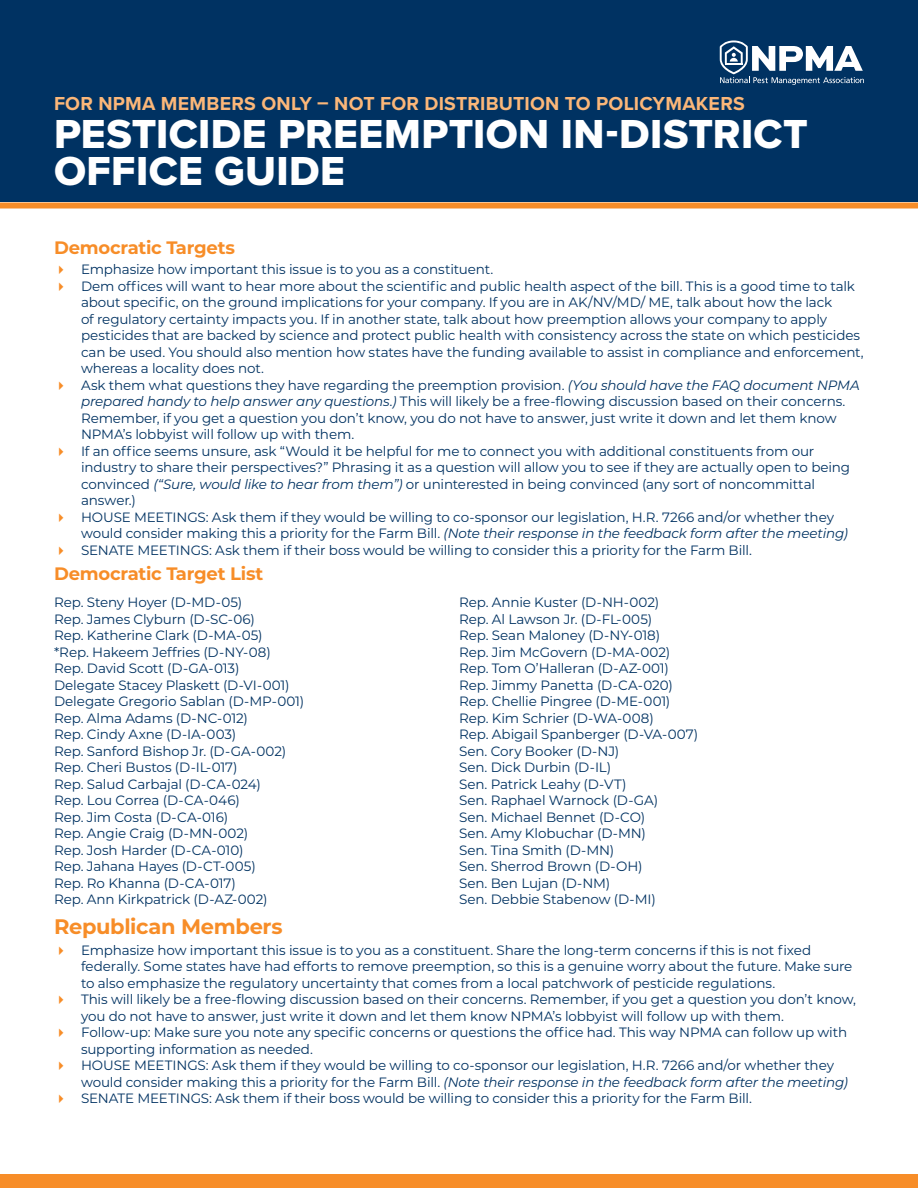
<style>
.page{position:relative;width:918px;height:1188px;background:#fff}
.page>*{position:absolute;margin:0;border:0;box-sizing:border-box;transform-origin:0 0}
.Subtitle{font:42px/37.5px "Proxima Nova Extrabld";letter-spacing:.01em;color:#fff}
.t1{font:700 21px "Montserrat";letter-spacing:-.015em;color:#f78d28}
.Subtitle-2{font:700 19.5px "Proxima Nova";letter-spacing:.01em;color:#fbb779}
.t2{font:700 18px "Montserrat";letter-spacing:-.015em;color:#f78d28}
.BODY{font:13.5px/16.5px "Montserrat";letter-spacing:-.01em;color:#003262}
.s1{font-style:italic}
</style>
<div class="page">
<div style="left:0;top:0;width:918px;height:202px;background:#003262"></div>
<div style="left:0;top:202px;width:918px;height:6px;background:#f78d28"></div>
<div style="left:0;top:1174px;width:918px;height:14px;background:#f78d28"></div>
<svg style="left:720px;top:40px;width:144px;height:45px"></svg>
<p class="Subtitle-2" style="left:54px;top:89px;width:692px">FOR NPMA MEMBERS ONLY – NOT FOR DISTRIBUTION TO POLICYMAKERS</p>
<p class="Subtitle" style="left:54px;top:115px;width:755px">PESTICIDE PREEMPTION IN-DISTRICT<br>OFFICE GUIDE</p>
<p class="t2" style="left:54px;top:234px;width:183px">Democratic Targets</p>
<p class="BODY" style="left:81px;top:261px;width:414px">Emphasize how important this issue is to you as a constituent.</p>
<p class="BODY" style="left:81px;top:277px;width:784px">Dem offices will want to hear more about the scientific and public health aspect of the bill. This is a good time to talk about specific, on the ground implications for your company. If you are in AK/NV/MD/ ME, talk about how the lack<br>of regulatory certainty impacts you. If in another state, talk about how preemption allows your company to apply pesticides that are backed by science and protect public health with consistency across the state on which pesticides can be used. You should also mention how states have the funding available to assist in compliance and enforcement, whereas a locality does not.</p>
<p class="BODY" style="left:81px;top:376px;width:780px">Ask them what questions they have regarding the preemption provision. <span class="s1">(You should have the FAQ document NPMA prepared handy to help answer any questions.)</span> This will likely be a free-flowing discussion based on their concerns.<br>Remember, if you get a question you don’t know, you do not have to answer, just write it down and let them know NPMA’s lobbyist will follow up with them.</p>
<p class="BODY" style="left:81px;top:442px;width:771px">If an office seems unsure, ask “Would it be helpful for me to connect you with additional constituents from our industry to share their perspectives?” Phrasing it as a question will allow you to see if they are actually open to being convinced <span class="s1">(“Sure, would like to hear from them”)</span> or uninterested in being convinced (any sort of noncommittal answer.)</p>
<p class="BODY" style="left:81px;top:508px;width:768px">HOUSE MEETINGS: Ask them if they would be willing to co-sponsor our legislation, H.R. 7266 and/or whether they would consider making this a priority for the Farm Bill. <span class="s1">(Note their response in the feedback form after the meeting)</span></p>
<p class="BODY" style="left:81px;top:541px;width:673px">SENATE MEETINGS: Ask them if their boss would be willing to consider this a priority for the Farm Bill.</p>
<p class="t2" style="left:54px;top:561px;width:211px">Democratic Target List</p>
<p class="BODY" style="left:54px;top:594px;width:252px">Rep. Steny Hoyer (D-MD-05)<br>Rep. James Clyburn (D-SC-06)<br>Rep. Katherine Clark (D-MA-05)<br>*Rep. Hakeem Jeffries (D-NY-08)<br>Rep. David Scott (D-GA-013)<br>Delegate Stacey Plaskett (D-VI-001)<br>Delegate Gregorio Sablan (D-MP-001)<br>Rep. Alma Adams (D-NC-012)<br>Rep. Cindy Axne (D-IA-003)<br>Rep. Sanford Bishop Jr. (D-GA-002)<br>Rep. Cheri Bustos (D-IL-017)<br>Rep. Salud Carbajal (D-CA-024)<br>Rep. Lou Correa (D-CA-046)<br>Rep. Jim Costa (D-CA-016)<br>Rep. Angie Craig (D-MN-002)<br>Rep. Josh Harder (D-CA-010)<br>Rep. Jahana Hayes (D-CT-005)<br>Rep. Ro Khanna (D-CA-017)<br>Rep. Ann Kirkpatrick (D-AZ-002)</p>
<p class="BODY" style="left:459px;top:594px;width:241px">Rep. Annie Kuster (D-NH-002)<br>Rep. Al Lawson Jr. (D-FL-005)<br>Rep. Sean Maloney (D-NY-018)<br>Rep. Jim McGovern (D-MA-002)<br>Rep. Tom O’Halleran (D-AZ-001)<br>Rep. Jimmy Panetta (D-CA-020)<br>Rep. Chellie Pingree (D-ME-001)<br>Rep. Kim Schrier (D-WA-008)<br>Rep. Abigail Spanberger (D-VA-007)<br>Sen. Cory Booker (D-NJ)<br>Sen. Dick Durbin (D-IL)<br>Sen. Patrick Leahy (D-VT)<br>Sen. Raphael Warnock (D-GA)<br>Sen. Michael Bennet (D-CO)<br>Sen. Amy Klobuchar (D-MN)<br>Sen. Tina Smith (D-MN)<br>Sen. Sherrod Brown (D-OH)<br>Sen. Ben Lujan (D-NM)<br>Sen. Debbie Stabenow (D-MI)</p>
<p class="t1" style="left:54px;top:911px;width:230px">Republican Members</p>
<p class="BODY" style="left:81px;top:941px;width:773px">Emphasize how important this issue is to you as a constituent. Share the long-term concerns if this is not fixed federally. Some states have had efforts to remove preemption, so this is a genuine worry about the future. Make sure to also emphasize the regulatory uncertainty that comes from a local patchwork of pesticide regulations.</p>
<p class="BODY" style="left:81px;top:991px;width:777px">This will likely be a free-flowing discussion based on their concerns. Remember, if you get a question you don’t know, you do not have to answer, just write it down and let them know NPMA’s lobbyist will follow up with them.</p>
<p class="BODY" style="left:81px;top:1024px;width:768px">Follow-up: Make sure you note any specific concerns or questions the office had. This way NPMA can follow up with supporting information as needed.</p>
<p class="BODY" style="left:81px;top:1057px;width:768px">HOUSE MEETINGS: Ask them if they would be willing to co-sponsor our legislation, H.R. 7266 and/or whether they would consider making this a priority for the Farm Bill. <span class="s1">(Note their response in the feedback form after the meeting)</span></p>
<p class="BODY" style="left:81px;top:1090px;width:673px">SENATE MEETINGS: Ask them if their boss would be willing to consider this a priority for the Farm Bill.</p>
</div>
